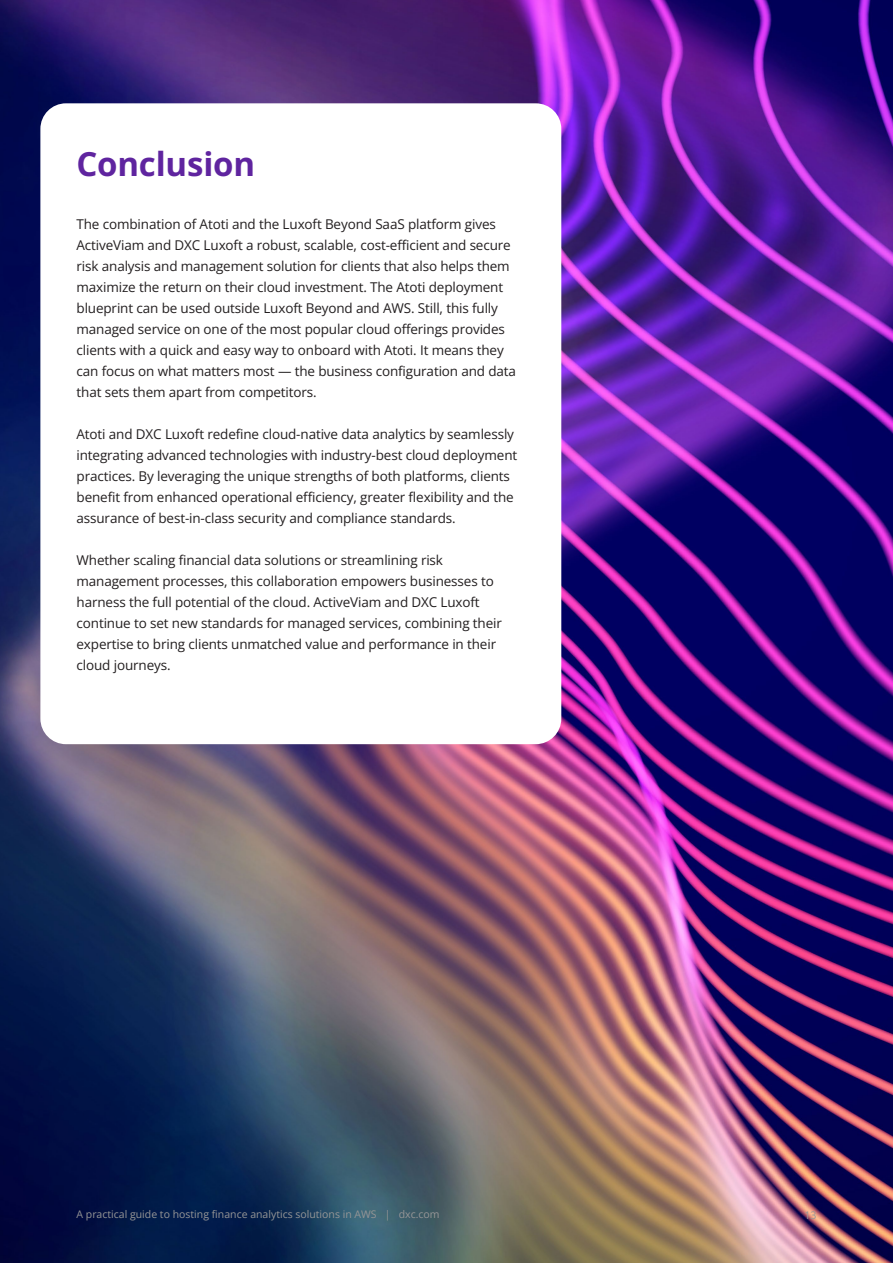
<style>
.page{position:relative;width:893px;height:1263px;background:#fff}
.page>*{position:absolute;margin:0;border:0;box-sizing:border-box;transform-origin:0 0}
.H1_Heading_Bold_22_28_pt{font:700 33px "Open Sans";letter-spacing:-.005em;color:#5f249f}
.author_description{font:13.5px/21px "Open Sans";letter-spacing:-.01em;color:#231f20}
.t1{font:10.5px "Open Sans";color:#969696}
</style>
<div class="page">
<img style="left:0;top:0;width:893px;height:1263px">
<div style="left:40px;top:103px;width:521px;height:641px;background:#fff;border-radius:26px"></div>
<p class="H1_Heading_Bold_22_28_pt" style="left:77px;top:140px;width:180px">Conclusion</p>
<p class="author_description" style="left:77px;top:213px;width:441px">The combination of Atoti and the Luxoft Beyond SaaS platform gives ActiveViam and DXC Luxoft a robust, scalable, cost-efficient and secure risk analysis and management solution for clients that also helps them maximize the return on their cloud investment. The Atoti deployment blueprint can be used outside Luxoft Beyond and AWS. Still, this fully managed service on one of the most popular cloud offerings provides clients with a quick and easy way to onboard with Atoti. It means they can focus on what matters most — the business configuration and data that sets them apart from competitors.</p>
<p class="author_description" style="left:77px;top:423px;width:442px">Atoti and DXC Luxoft redefine cloud-native data analytics by seamlessly integrating advanced technologies with industry-best cloud deployment practices. By leveraging the unique strengths of both platforms, clients benefit from enhanced operational efficiency, greater flexibility and the assurance of best-in-class security and compliance standards.</p>
<p class="author_description" style="left:77px;top:549px;width:427px">Whether scaling financial data solutions or streamlining risk management processes, this collaboration empowers businesses to harness the full potential of the cloud. ActiveViam and DXC Luxoft continue to set new standards for managed services, combining their expertise to bring clients unmatched value and performance in their cloud journeys.</p>
<p class="t1" style="left:77px;top:1207px;width:365px">A practical guide to hosting finance analytics solutions in AWS | dxc.com</p>
<p class="t1" style="left:804px;top:1208px;width:14px">13</p>
</div>
